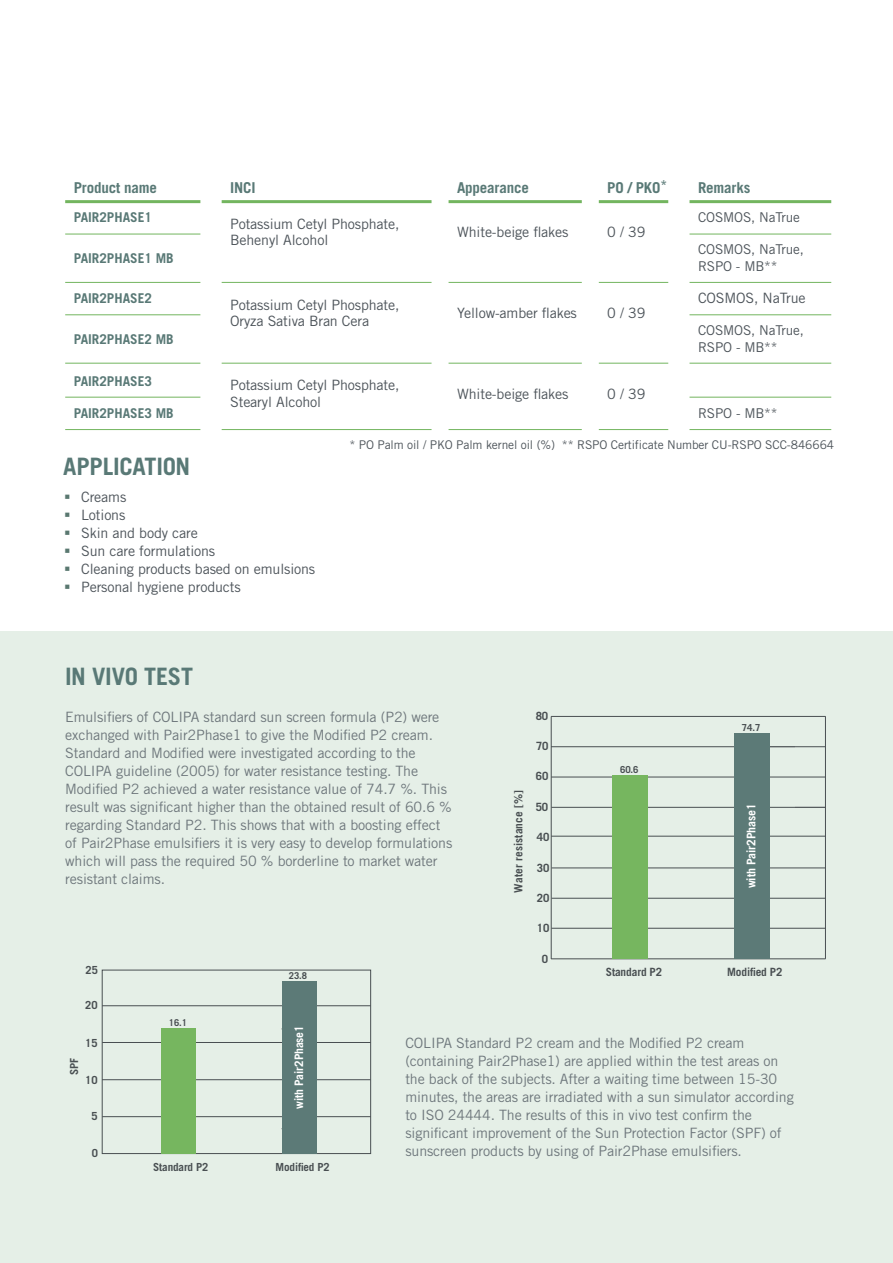
<style>
.page{position:relative;width:893px;height:1263px;background:#fff}
.page>*{position:absolute;margin:0;border:0;box-sizing:border-box;transform-origin:0 0}
.t1{font:700 24px "Trade Gothic LT Pro";letter-spacing:-.01em;color:#597976}
.t2{font:700 15px "Trade Gothic LT Pro";letter-spacing:-.01em;color:#597976}
.t3{font:14.25px/18px "Trade Gothic LT Pro";letter-spacing:-.01em;color:#6e777c}
.t4{font:14.25px/18px "Trade Gothic LT Pro";letter-spacing:-.01em;color:#4d545a}
.t5{font:700 13.5px "Trade Gothic LT Pro";color:#597976}
.t6{font:13.5px/16.5px "Trade Gothic LT Pro";letter-spacing:-.01em;color:#4d545a}
.t7{font:12px "Trade Gothic LT Pro";letter-spacing:-.01em;color:#4d545a}
.t8{font:700 12px "Trade Gothic LT Pro";letter-spacing:-.01em;color:#fff}
.t9{font:700 11.7px "Trade Gothic LT Pro";letter-spacing:-.01em;color:#fff}
.t10{font:700 11.4px "Trade Gothic LT Pro";letter-spacing:-.01em;color:#494f52}
.t11{font:700 11.4px "Trade Gothic LT Pro";letter-spacing:.01em;color:#494f52}
.t12{font:700 11.1px "Trade Gothic LT Pro";letter-spacing:-.01em;color:#494f52}
.t13{font:700 9.6px "Trade Gothic LT Pro";color:#494f52}
.t14{font:700 9.45px "Trade Gothic LT Pro";color:#494f52}
</style>
<div class="page">
<div style="left:0;top:631px;width:893px;height:632px;background:#e5efe7"></div>
<hr style="left:65px;top:200px;width:135px;height:3px;background:#73b55f">
<hr style="left:222px;top:200px;width:210px;height:3px;background:#73b55f">
<hr style="left:449px;top:200px;width:133px;height:3px;background:#73b55f">
<hr style="left:599px;top:200px;width:69px;height:3px;background:#73b55f">
<hr style="left:689px;top:200px;width:142px;height:3px;background:#73b55f">
<hr style="left:65px;top:234px;width:135px;height:1px;background:#73b55f">
<hr style="left:689px;top:234px;width:142px;height:1px;background:#73b55f">
<hr style="left:65px;top:282px;width:135px;height:1px;background:#73b55f">
<hr style="left:222px;top:282px;width:210px;height:1px;background:#73b55f">
<hr style="left:449px;top:282px;width:133px;height:1px;background:#73b55f">
<hr style="left:599px;top:282px;width:69px;height:1px;background:#73b55f">
<hr style="left:689px;top:282px;width:142px;height:1px;background:#73b55f">
<hr style="left:65px;top:314px;width:135px;height:1px;background:#73b55f">
<hr style="left:689px;top:314px;width:142px;height:1px;background:#73b55f">
<hr style="left:65px;top:363px;width:135px;height:1px;background:#73b55f">
<hr style="left:222px;top:363px;width:210px;height:1px;background:#73b55f">
<hr style="left:449px;top:363px;width:133px;height:1px;background:#73b55f">
<hr style="left:599px;top:363px;width:69px;height:1px;background:#73b55f">
<hr style="left:689px;top:363px;width:142px;height:1px;background:#73b55f">
<hr style="left:65px;top:397px;width:135px;height:1px;background:#73b55f">
<hr style="left:65px;top:429px;width:135px;height:1px;background:#73b55f">
<hr style="left:222px;top:429px;width:210px;height:1px;background:#73b55f">
<hr style="left:449px;top:429px;width:133px;height:1px;background:#73b55f">
<hr style="left:599px;top:429px;width:69px;height:1px;background:#73b55f">
<hr style="left:689px;top:397px;width:142px;height:1px;background:#73b55f">
<hr style="left:689px;top:429px;width:142px;height:1px;background:#73b55f">
<hr style="left:551px;top:777px;width:274px;height:1px;background:#494f52">
<hr style="left:551px;top:716px;width:274px;height:1px;background:#494f52">
<hr style="left:551px;top:746px;width:274px;height:1px;background:#494f52">
<hr style="left:551px;top:807px;width:274px;height:1px;background:#494f52">
<hr style="left:551px;top:928px;width:275px;height:1px;background:#494f52">
<hr style="left:551px;top:868px;width:274px;height:1px;background:#494f52">
<hr style="left:551px;top:898px;width:274px;height:1px;background:#494f52">
<hr style="left:551px;top:836px;width:275px;height:1px;background:#494f52">
<hr style="left:825px;top:716px;width:1px;height:243px;background:#494f52">
<hr style="left:551px;top:716px;width:1px;height:243px;background:#494f52">
<hr style="left:551px;top:958px;width:275px;height:1px;background:#494f52">
<div style="left:612px;top:775px;width:35px;height:183px;background:#76b65f"></div>
<div style="left:734px;top:733px;width:36px;height:225px;background:#5c7a77"></div>
<hr style="left:281px;top:1029px;width:30px;height:1px;background:#919697">
<hr style="left:281px;top:1128px;width:30px;height:1px;background:#919697">
<hr style="left:102px;top:1116px;width:269px;height:1px;background:#494f52">
<hr style="left:102px;top:1079px;width:269px;height:1px;background:#494f52">
<hr style="left:102px;top:1042px;width:269px;height:1px;background:#494f52">
<hr style="left:102px;top:1005px;width:269px;height:1px;background:#494f52">
<div style="left:102px;top:970px;width:269px;height:184px;border:1px solid #494f52"></div>
<div style="left:162px;top:1028px;width:34px;height:125px;background:#76b65f"></div>
<div style="left:282px;top:981px;width:35px;height:172px;background:#5c7a77"></div>
<p class="t2" style="left:74px;top:179px;width:85px">Product name</p>
<p class="t2" style="left:230px;top:179px;width:27px">INCI</p>
<p class="t2" style="left:457px;top:179px;width:73px">Appearance</p>
<p class="t2" style="left:607px;top:179px;width:61px">PO / PKO<sup>*</sup></p>
<p class="t2" style="left:698px;top:179px;width:54px">Remarks</p>
<p class="t5" style="left:74px;top:209px;width:80px">PAIR2PHASE1</p>
<p class="t4" style="left:230px;top:215px;width:171px;line-height:16.5px">Potassium Cetyl Phosphate,<br>Behenyl Alcohol</p>
<p class="t4" style="left:457px;top:223px;width:113px">White-beige flakes</p>
<p class="t4" style="left:607px;top:223px;width:40px">0 / 39</p>
<p class="t6" style="left:698px;top:209px;width:103px">COSMOS, NaTrue</p>
<p class="t5" style="left:74px;top:250px;width:102px">PAIR2PHASE1 MB</p>
<p class="t6" style="left:698px;top:241px;width:107px">COSMOS, NaTrue,<br>RSPO - MB**</p>
<p class="t5" style="left:74px;top:290px;width:80px">PAIR2PHASE2</p>
<p class="t4" style="left:230px;top:296px;width:171px;line-height:16.5px">Potassium Cetyl Phosphate,<br>Oryza Sativa Bran Cera</p>
<p class="t4" style="left:457px;top:304px;width:121px">Yellow-amber flakes</p>
<p class="t4" style="left:607px;top:304px;width:40px">0 / 39</p>
<p class="t4" style="left:698px;top:289px;width:109px">COSMOS, NaTrue</p>
<p class="t5" style="left:74px;top:331px;width:102px">PAIR2PHASE2 MB</p>
<p class="t6" style="left:698px;top:322px;width:107px">COSMOS, NaTrue,<br>RSPO - MB**</p>
<p class="t5" style="left:74px;top:373px;width:80px">PAIR2PHASE3</p>
<p class="t4" style="left:230px;top:377px;width:171px;line-height:16.5px">Potassium Cetyl Phosphate,<br>Stearyl Alcohol</p>
<p class="t4" style="left:457px;top:385px;width:113px">White-beige flakes</p>
<p class="t4" style="left:607px;top:385px;width:40px">0 / 39</p>
<p class="t5" style="left:74px;top:404px;width:102px">PAIR2PHASE3 MB</p>
<p class="t6" style="left:698px;top:404px;width:81px">RSPO - MB**</p>
<h1 class="t1" style="left:63px;top:452px;width:128px">APPLICATION</h1>
<p class="t4" style="left:81px;top:488px;width:236px">Creams<br>Lotions<br>Skin and body care<br>Sun care formulations<br>Cleaning products based on emulsions<br>Personal hygiene products</p>
<h1 class="t1" style="left:65px;top:661px;width:129px">IN VIVO TEST</h1>
<p class="t7" style="left:349px;top:437px;width:486px">* PO Palm oil / PKO Palm kernel oil (%) ** RSPO Certificate Number CU-RSPO SCC-846664</p>
<p class="t3" style="left:65px;top:708px;width:389px">Emulsifiers of COLIPA standard sun screen formula (P2) were exchanged with Pair2Phase1 to give the Modified P2 cream.<br>Standard and Modified were investigated according to the COLIPA guideline (2005) for water resistance testing. The Modified P2 achieved a water resistance value of 74.7 %. This result was significant higher than the obtained result of 60.6 % regarding Standard P2. This shows that with a boosting effect of Pair2Phase emulsifiers it is very easy to develop formulations which will pass the required 50 % borderline to market water resistant claims.</p>
<p class="t11" style="left:511px;top:892px;width:104px;rotate:-90deg">Water resistance [%]</p>
<p class="t10" style="left:536px;top:709px;width:14px">80</p>
<p class="t10" style="left:536px;top:739px;width:14px">70</p>
<p class="t10" style="left:536px;top:769px;width:14px">60</p>
<p class="t10" style="left:536px;top:800px;width:14px">50</p>
<p class="t10" style="left:537px;top:830px;width:14px">40</p>
<p class="t10" style="left:537px;top:860px;width:14px">30</p>
<p class="t10" style="left:537px;top:891px;width:14px">20</p>
<p class="t10" style="left:537px;top:921px;width:14px">10</p>
<p class="t10" style="left:542px;top:951px;width:8px">0</p>
<p class="t13" style="left:620px;top:763px;width:20px">60.6</p>
<p class="t13" style="left:742px;top:721px;width:20px">74.7</p>
<p class="t8" style="left:744px;top:888px;width:87px;rotate:-90deg">with Pair2Phase1</p>
<p class="t12" style="left:86px;top:963px;width:14px">25</p>
<p class="t14" style="left:289px;top:970px;width:20px">23.8</p>
<p class="t10" style="left:606px;top:965px;width:58px">Standard P2</p>
<p class="t10" style="left:727px;top:965px;width:57px">Modified P2</p>
<p class="t12" style="left:85px;top:998px;width:14px">20</p>
<p class="t12" style="left:67px;top:1075px;width:19px;rotate:-90deg">SPF</p>
<p class="t12" style="left:85px;top:1036px;width:14px">15</p>
<p class="t12" style="left:85px;top:1073px;width:14px">10</p>
<p class="t12" style="left:92px;top:1109px;width:8px">5</p>
<p class="t12" style="left:92px;top:1146px;width:8px">0</p>
<p class="t14" style="left:169px;top:1017px;width:20px">16.1</p>
<p class="t12" style="left:153px;top:1160px;width:57px">Standard P2</p>
<p class="t9" style="left:292px;top:1109px;width:85px;rotate:-90deg">with Pair2Phase1</p>
<p class="t12" style="left:276px;top:1160px;width:56px">Modified P2</p>
<p class="t3" style="left:405px;top:1034px;width:390px">COLIPA Standard P2 cream and the Modified P2 cream (containing Pair2Phase1) are applied within the test areas on the back of the subjects. After a waiting time between 15-30 minutes, the areas are irradiated with a sun simulator according to ISO 24444. The results of this in vivo test confirm the significant improvement of the Sun Protection Factor (SPF) of sunscreen products by using of Pair2Phase emulsifiers.</p>
</div>
